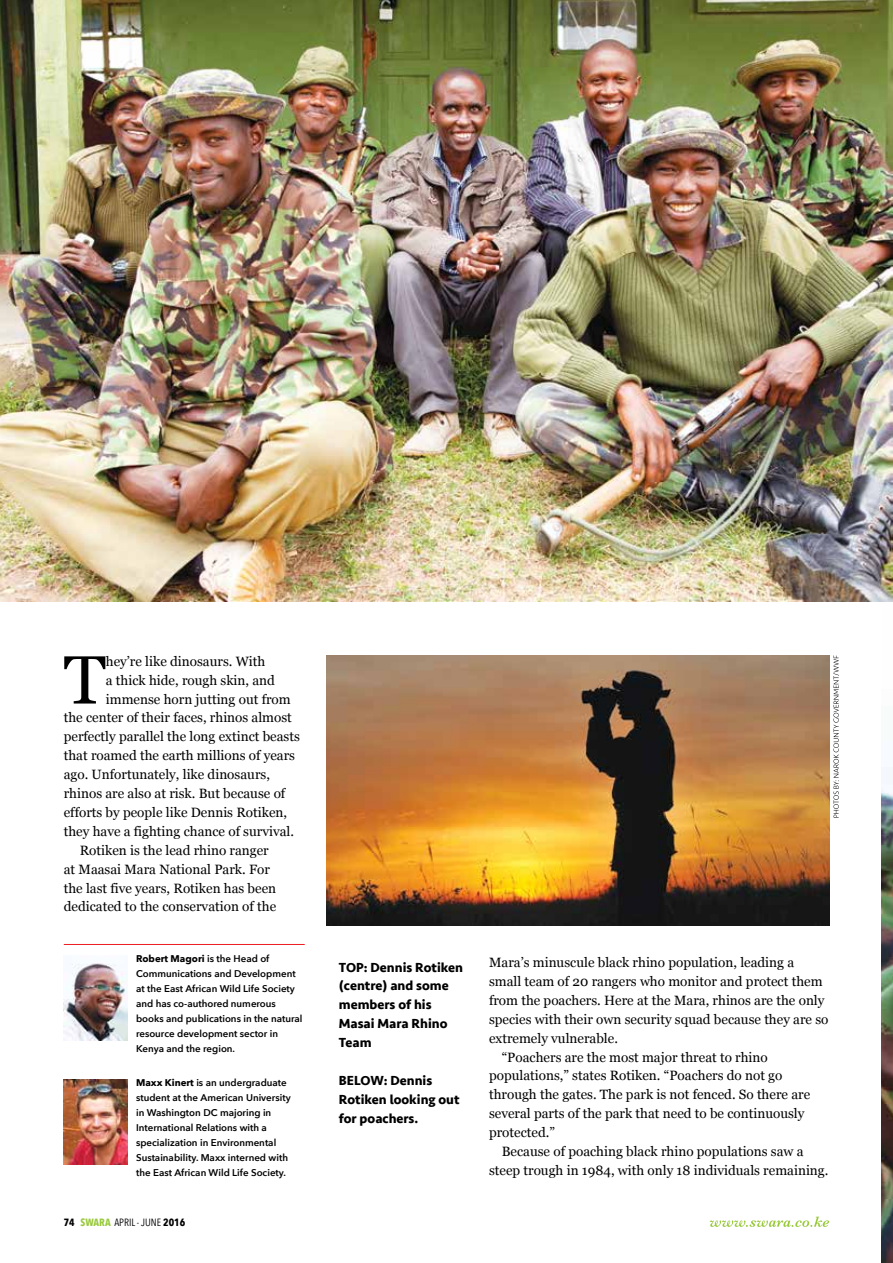
<style>
.page{position:relative;width:893px;height:1263px;background:#fff}
.page>*{position:absolute;margin:0;border:0;box-sizing:border-box;transform-origin:0 0}
.t1{font:68.1px "Georgia";color:#000}
.t2{font:13.5px "Georgia";color:#000}
.t3{font:700 13.5px/18.9px "Seravek";color:#000}
.t4{font:10.5px "Avenir Next Condensed";color:#000}
.t5{font:600 9.75px/15px "Avenir Next";color:#000}
.s1{font-weight:700}
.s2{font-weight:700;color:#99ca3c}
</style>
<div class="page">
<svg style="left:710px;top:1216px;width:119px;height:11px"></svg>
<img style="left:881px;top:601px;width:12px;height:662px">
<img style="left:0;top:0;width:893px;height:601px">
<img style="left:326px;top:655px;width:503px;height:270px">
<img style="left:64px;top:963px;width:64px;height:78px">
<img style="left:64px;top:1079px;width:64px;height:85px">
<hr style="left:64px;top:944px;width:241px;height:1px;background:#ed1d24">
<svg style="left:833px;top:655px;width:6px;height:162px"></svg>
<h1 class="t1" style="left:64px;top:630px;width:44px">T</h1>
<p class="t2" style="left:106px;top:651px;width:161px">hey’re like dinosaurs. With</p>
<p class="t2" style="left:106px;top:670px;width:171px">a thick hide, rough skin, and</p>
<p class="t2" style="left:106px;top:689px;width:186px">immense horn jutting out from</p>
<p class="t2" style="left:64px;top:708px;width:230px">the center of their faces, rhinos almost</p>
<p class="t2" style="left:64px;top:727px;width:238px">perfectly parallel the long extinct beasts</p>
<p class="t2" style="left:64px;top:746px;width:233px">that roamed the earth millions of years</p>
<p class="t2" style="left:64px;top:765px;width:208px">ago. Unfortunately, like dinosaurs,</p>
<p class="t2" style="left:64px;top:783px;width:223px">rhinos are also at risk. But because of</p>
<p class="t2" style="left:64px;top:802px;width:225px">efforts by people like Dennis Rotiken,</p>
<p class="t2" style="left:64px;top:821px;width:232px">they have a fighting chance of survival.</p>
<p class="t2" style="left:80px;top:840px;width:190px">Rotiken is the lead rhino ranger</p>
<p class="t2" style="left:64px;top:859px;width:208px">at Maasai Mara National Park. For</p>
<p class="t2" style="left:64px;top:878px;width:214px">the last five years, Rotiken has been</p>
<p class="t2" style="left:64px;top:897px;width:214px">dedicated to the conservation of the</p>
<p class="t5" style="left:136px;top:951px;width:168px"><span class="s1">Robert Magori</span> is the Head of<br>Communications and Development at the East African Wild Life Society and has co-authored numerous books and publications in the natural resource development sector in<br>Kenya and the region.</p>
<p class="t5" style="left:136px;top:1075px;width:156px"><span class="s1">Maxx Kinert</span> is an undergraduate student at the American University in Washington DC majoring in International Relations with a specialization in Environmental Sustainability. Maxx interned with the East African Wild Life Society.</p>
<p class="t4" style="left:64px;top:1213px;width:123px"><span class="s1">74</span> <span class="s2">SWARA</span> APRIL - JUNE <span class="s1">2016</span></p>
<p class="t3" style="left:339px;top:957px;width:126px">TOP: Dennis Rotiken (centre) and some members of his<br>Masai Mara Rhino<br>Team</p>
<p class="t3" style="left:339px;top:1071px;width:122px">BELOW: Dennis<br>Rotiken looking out for poachers.</p>
<p class="t2" style="left:489px;top:952px;width:307px">Mara’s minuscule black rhino population, leading a</p>
<p class="t2" style="left:489px;top:971px;width:335px">small team of 20 rangers who monitor and protect them</p>
<p class="t2" style="left:489px;top:990px;width:337px">from the poachers. Here at the Mara, rhinos are the only</p>
<p class="t2" style="left:489px;top:1009px;width:341px">species with their own security squad because they are so</p>
<p class="t2" style="left:489px;top:1028px;width:130px">extremely vulnerable.</p>
<p class="t2" style="left:502px;top:1047px;width:268px">“Poachers are the most major threat to rhino</p>
<p class="t2" style="left:489px;top:1066px;width:295px">populations,” states Rotiken. “Poachers do not go</p>
<p class="t2" style="left:489px;top:1085px;width:323px">through the gates. The park is not fenced. So there are</p>
<p class="t2" style="left:489px;top:1104px;width:317px">several parts of the park that need to be continuously</p>
<p class="t2" style="left:489px;top:1122px;width:67px">protected.”</p>
<p class="t2" style="left:502px;top:1141px;width:303px">Because of poaching black rhino populations saw a</p>
<p class="t2" style="left:489px;top:1160px;width:341px">steep trough in 1984, with only 18 individuals remaining.</p>
</div>
